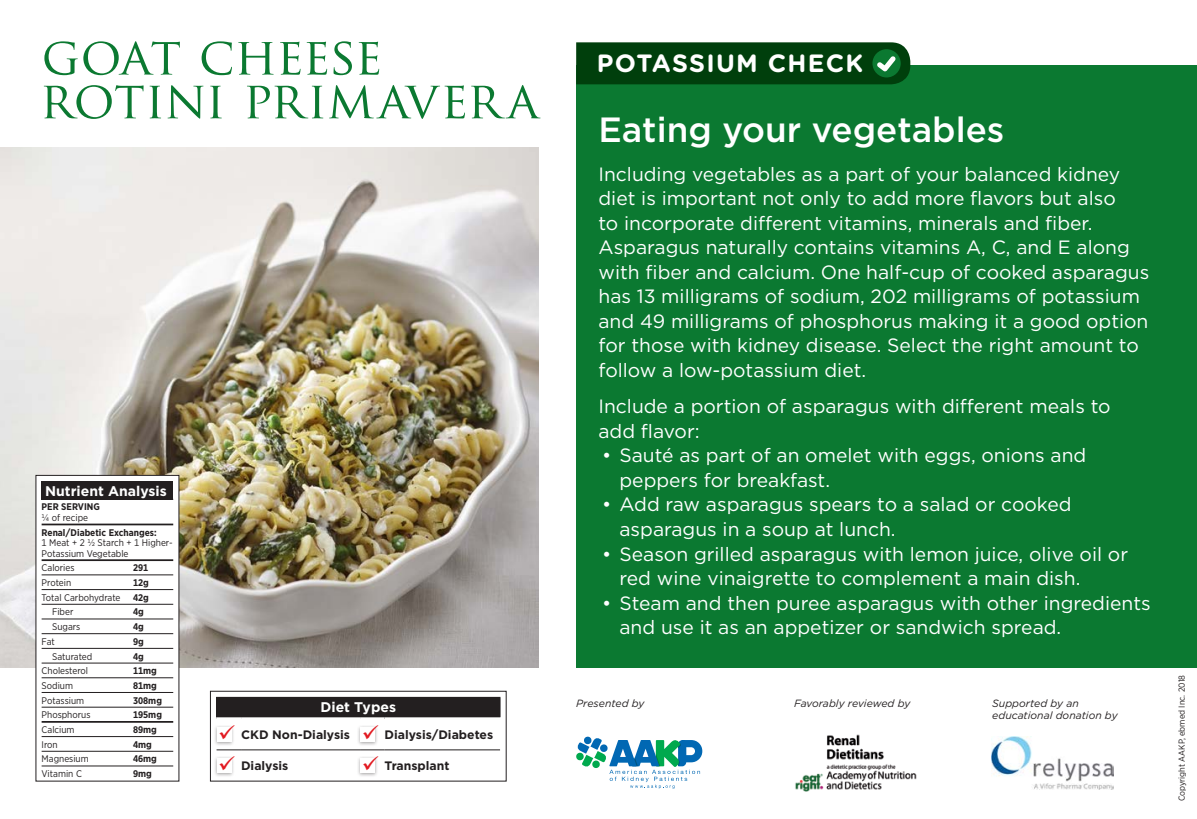
<style>
.page{position:relative;width:1197px;height:819px;background:#fff}
.page>*{position:absolute;margin:0;border:0;box-sizing:border-box;transform-origin:0 0}
.t1{font:50.75px/43.8px "Trajan Pro";letter-spacing:-.01em;color:#0b7931}
.t2{font:500 35px "Gotham";color:#fff}
.t3{font:700 25.03px "Gotham Rounded";letter-spacing:.05em;color:#fff}
.t4{font:19.25px/24.5px "Gotham";color:#fff}
.t5{font:700 14px "Gotham";color:#fff}
.t6{font:700 12.25px "Gotham";color:#231f20}
.t7{font:italic 10.5px/12.2px "Gotham";color:#231f20}
.t8{font:9.62px/10.5px "Gotham Narrow";color:#231f20}
.t9{font:700 9.62px "Gotham Narrow";color:#231f20}
.t10{font:8.75px "Gotham Narrow";color:#231f20}
.s1{color:#e21a21}
</style>
<div class="page">
<img style="left:0;top:147px;width:538px;height:521px">
<div style="left:576px;top:65px;width:621px;height:603px;background:#0b7931"></div>
<img style="left:795px;top:734px;width:122px;height:57px">
<svg style="left:576px;top:42px;width:334px;height:42px;background:#064512"></svg>
<div style="left:36px;top:475px;width:143px;height:306px;background:#fff"></div>
<div style="left:42px;top:481px;width:131px;height:18px;background:#231f20"></div>
<hr style="left:42px;top:574px;width:91px;height:1px;background:#231f20">
<hr style="left:133px;top:574px;width:40px;height:1px;background:#231f20">
<hr style="left:42px;top:589px;width:91px;height:1px;background:#231f20">
<hr style="left:133px;top:589px;width:40px;height:1px;background:#231f20">
<hr style="left:42px;top:604px;width:91px;height:1px;background:#231f20">
<hr style="left:133px;top:604px;width:40px;height:1px;background:#231f20">
<hr style="left:42px;top:619px;width:91px;height:1px;background:#231f20">
<hr style="left:133px;top:619px;width:40px;height:1px;background:#231f20">
<hr style="left:42px;top:633px;width:91px;height:1px;background:#231f20">
<hr style="left:133px;top:633px;width:40px;height:1px;background:#231f20">
<hr style="left:42px;top:648px;width:91px;height:1px;background:#231f20">
<hr style="left:133px;top:648px;width:40px;height:1px;background:#231f20">
<hr style="left:42px;top:663px;width:91px;height:1px;background:#231f20">
<hr style="left:133px;top:663px;width:40px;height:1px;background:#231f20">
<hr style="left:42px;top:677px;width:91px;height:1px;background:#231f20">
<hr style="left:133px;top:677px;width:40px;height:1px;background:#231f20">
<hr style="left:42px;top:692px;width:91px;height:1px;background:#231f20">
<hr style="left:133px;top:692px;width:40px;height:1px;background:#231f20">
<hr style="left:42px;top:707px;width:91px;height:1px;background:#231f20">
<hr style="left:133px;top:707px;width:40px;height:1px;background:#231f20">
<hr style="left:42px;top:736px;width:91px;height:1px;background:#231f20">
<hr style="left:133px;top:736px;width:40px;height:1px;background:#231f20">
<hr style="left:42px;top:751px;width:91px;height:1px;background:#231f20">
<hr style="left:133px;top:751px;width:40px;height:1px;background:#231f20">
<hr style="left:42px;top:766px;width:91px;height:1px;background:#231f20">
<hr style="left:133px;top:766px;width:40px;height:1px;background:#231f20">
<hr style="left:42px;top:499px;width:91px;height:1px;background:#231f20">
<hr style="left:133px;top:499px;width:40px;height:1px;background:#231f20">
<hr style="left:42px;top:559px;width:91px;height:2px;background:#231f20">
<hr style="left:133px;top:559px;width:40px;height:2px;background:#231f20">
<hr style="left:42px;top:721px;width:91px;height:2px;background:#231f20">
<hr style="left:133px;top:721px;width:40px;height:2px;background:#231f20">
<hr style="left:42px;top:524px;width:91px;height:1px;background:#231f20">
<hr style="left:133px;top:524px;width:40px;height:1px;background:#231f20">
<div style="left:217px;top:697px;width:283px;height:22px;background:#231f20"></div>
<svg style="left:216px;top:697px;width:1px;height:20px"></svg>
<svg style="left:500px;top:698px;width:1px;height:19px"></svg>
<svg style="left:217px;top:749px;width:24px;height:1px"></svg>
<hr style="left:241px;top:749px;width:119px;height:1px;background:#231f20">
<svg style="left:360px;top:749px;width:25px;height:1px"></svg>
<hr style="left:385px;top:749px;width:115px;height:1px;background:#231f20">
<svg style="left:216px;top:717px;width:25px;height:2px"></svg>
<svg style="left:241px;top:717px;width:119px;height:2px"></svg>
<svg style="left:360px;top:717px;width:25px;height:2px"></svg>
<svg style="left:385px;top:717px;width:115px;height:2px"></svg>
<div style="left:210px;top:691px;width:297px;height:91px;border:1px solid #231f20"></div>
<div style="left:213px;top:725px;width:22px;height:22px;background:#231f20;opacity:.4"></div>
<div style="left:217px;top:727px;width:15px;height:15px;background:#fff"></div>
<div style="left:357px;top:725px;width:22px;height:22px;background:#231f20;opacity:.4"></div>
<div style="left:360px;top:727px;width:15px;height:15px;background:#fff"></div>
<div style="left:213px;top:756px;width:22px;height:22px;background:#231f20;opacity:.4"></div>
<div style="left:217px;top:758px;width:15px;height:15px;background:#fff"></div>
<div style="left:357px;top:756px;width:22px;height:22px;background:#231f20;opacity:.4"></div>
<div style="left:360px;top:758px;width:15px;height:15px;background:#fff"></div>
<img style="left:991px;top:736px;width:123px;height:53px">
<svg style="left:576px;top:737px;width:126px;height:52px"></svg>
<h1 class="t1" style="left:40px;top:34px;width:500px">GOAT CHEESE<br>ROTINI PRIMAVERA</h1>
<p class="t5" style="left:45px;top:482px;width:123px">Nutrient Analysis</p>
<p class="t9" style="left:42px;top:501px;width:60px">PER SERVING</p>
<p class="t8" style="left:42px;top:512px;width:48px">¼ of recipe</p>
<p class="t9" style="left:42px;top:526px;width:116px">Renal/Diabetic Exchanges:</p>
<p class="t8" style="left:42px;top:537px;width:133px">1 Meat + 2 ½ Starch + 1 Higher-<br>Potassium Vegetable</p>
<p class="t8" style="left:42px;top:563px;width:34px">Calories</p>
<p class="t9" style="left:133px;top:562px;width:17px">291</p>
<p class="t8" style="left:42px;top:577px;width:31px">Protein</p>
<p class="t9" style="left:133px;top:577px;width:17px">12g</p>
<p class="t8" style="left:42px;top:592px;width:80px">Total Carbohydrate</p>
<p class="t9" style="left:133px;top:591px;width:17px">42g</p>
<p class="t8" style="left:52px;top:607px;width:23px">Fiber</p>
<p class="t9" style="left:133px;top:606px;width:12px">4g</p>
<p class="t8" style="left:52px;top:621px;width:30px">Sugars</p>
<p class="t9" style="left:133px;top:621px;width:12px">4g</p>
<p class="t8" style="left:42px;top:636px;width:15px">Fat</p>
<p class="t9" style="left:133px;top:635px;width:12px">9g</p>
<p class="t8" style="left:52px;top:651px;width:42px">Saturated</p>
<p class="t9" style="left:133px;top:650px;width:12px">4g</p>
<p class="t8" style="left:42px;top:665px;width:48px">Cholesterol</p>
<p class="t9" style="left:133px;top:665px;width:25px">11mg</p>
<p class="t8" style="left:42px;top:680px;width:33px">Sodium</p>
<p class="t9" style="left:133px;top:679px;width:25px">81mg</p>
<p class="t8" style="left:42px;top:695px;width:44px">Potassium</p>
<p class="t9" style="left:133px;top:694px;width:30px">308mg</p>
<p class="t8" style="left:42px;top:710px;width:50px">Phosphorus</p>
<p class="t9" style="left:133px;top:709px;width:30px">195mg</p>
<p class="t8" style="left:42px;top:724px;width:34px">Calcium</p>
<p class="t9" style="left:133px;top:723px;width:25px">89mg</p>
<p class="t8" style="left:42px;top:739px;width:18px">Iron</p>
<p class="t9" style="left:133px;top:738px;width:20px">4mg</p>
<p class="t8" style="left:42px;top:754px;width:49px">Magnesium</p>
<p class="t9" style="left:133px;top:753px;width:25px">46mg</p>
<p class="t8" style="left:42px;top:768px;width:42px">Vitamin C</p>
<p class="t9" style="left:133px;top:768px;width:20px">9mg</p>
<p class="t5" style="left:321px;top:698px;width:77px">Diet Types</p>
<p class="t6" style="left:218px;top:727px;width:276px"><span class="s1">✓</span> CKD Non-Dialysis <span class="s1">✓</span> Dialysis/Diabetes</p>
<p class="t6" style="left:218px;top:758px;width:72px"><span class="s1">✓</span> Dialysis</p>
<p class="t6" style="left:362px;top:758px;width:89px"><span class="s1">✓</span> Transplant</p>
<h3 class="t3" style="left:597px;top:45px;width:268px">POTASSIUM CHECK</h3>
<h2 class="t2" style="left:598px;top:107px;width:407px">Eating your vegetables</h2>
<p class="t4" style="left:598px;top:161px;width:552px">Including vegetables as a part of your balanced kidney diet is important not only to add more flavors but also<br>to incorporate different vitamins, minerals and fiber.<br>Asparagus naturally contains vitamins A, C, and E along with fiber and calcium. One half-cup of cooked asparagus has 13 milligrams of sodium, 202 milligrams of potassium and 49 milligrams of phosphorus making it a good option for those with kidney disease. Select the right amount to follow a low-potassium diet.</p>
<p class="t4" style="left:598px;top:394px;width:514px">Include a portion of asparagus with different meals to add flavor:</p>
<p class="t4" style="left:620px;top:443px;width:468px;text-indent:-17px">• Sauté as part of an omelet with eggs, onions and peppers for breakfast.</p>
<p class="t4" style="left:620px;top:492px;width:454px;text-indent:-17px">• Add raw asparagus spears to a salad or cooked asparagus in a soup at lunch.</p>
<p class="t4" style="left:620px;top:541px;width:510px;text-indent:-17px">• Season grilled asparagus with lemon juice, olive oil or red wine vinaigrette to complement a main dish.</p>
<p class="t4" style="left:620px;top:590px;width:533px;text-indent:-17px">• Steam and then puree asparagus with other ingredients and use it as an appetizer or sandwich spread.</p>
<p class="t7" style="left:576px;top:697px;width:70px">Presented by</p>
<p class="t7" style="left:794px;top:697px;width:118px">Favorably reviewed by</p>
<p class="t7" style="left:992px;top:697px;width:127px">Supported by an educational donation by</p>
<p class="t10" style="left:1176px;top:801px;width:128px;rotate:-90deg">Copyright AAKP, ebmed Inc. 2018</p>
</div>
